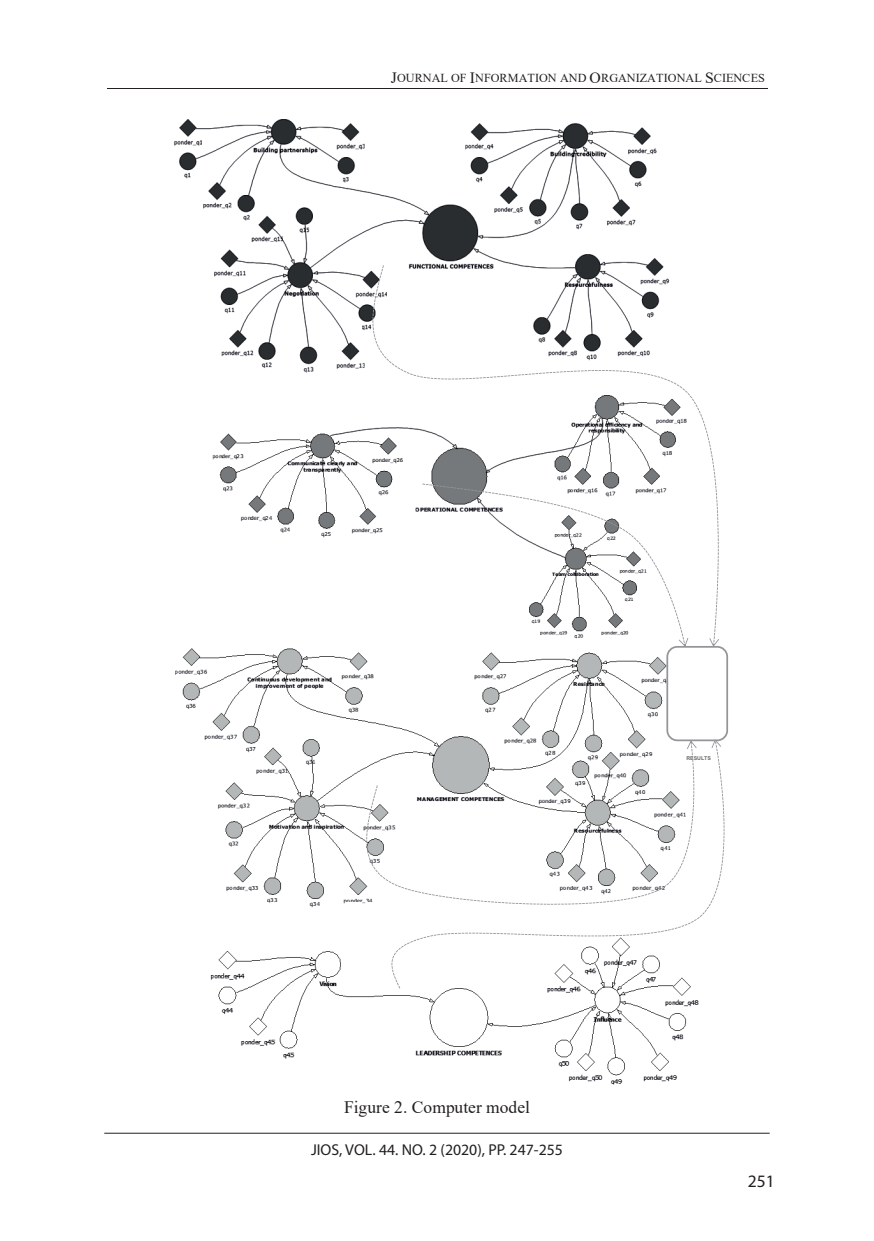
<style>
.page{position:relative;width:874px;height:1241px;background:#fff}
.page>*{position:absolute;margin:0;border:0;box-sizing:border-box;transform-origin:0 0}
.t1{font:17.5px "Times New Roman";color:#231f20}
.t2{font:17.5px "Myriad Pro";color:#231f20}
.t3{font:15.75px "Myriad Pro";color:#231f20}
.t4{font:12.25px "Times New Roman";color:#231f20}
.t5{font:700 5.25px "Arial";letter-spacing:.005em;color:#636366}
.s1{font-size:15.75px}
</style>
<div class="page">
<hr style="left:104px;top:1132px;width:665px;height:1px;background:#231f20">
<hr style="left:107px;top:88px;width:660px;height:1px;background:#231f20">
<img style="left:174px;top:119px;width:525px;height:965px">
<div style="left:666px;top:646px;width:61px;height:95px;background:#fff;border:2px solid #939598;border-radius:10px"></div>
<svg style="left:372px;top:265px;width:346px;height:381px"></svg>
<svg style="left:366px;top:740px;width:25px;height:164px"></svg>
<svg style="left:391px;top:739px;width:333px;height:249px"></svg>
<p class="t4" style="left:391px;top:69px;width:375px"><span class="s1">J</span>OURNAL OF <span class="s1">I</span>NFORMATION AND <span class="s1">O</span>RGANIZATIONAL <span class="s1">S</span>CIENCES</p>
<p class="t5" style="left:686px;top:755px;width:26px">RESULTS</p>
<h1 class="t1" style="left:344px;top:1094px;width:187px">Figure 2. Computer model</h1>
<p class="t3" style="left:311px;top:1140px;width:253px">JIOS, VOL. 44. NO. 2 (2020), PP. 247-255</p>
<h1 class="t2" style="left:747px;top:1171px;width:28px">251</h1>
</div>
